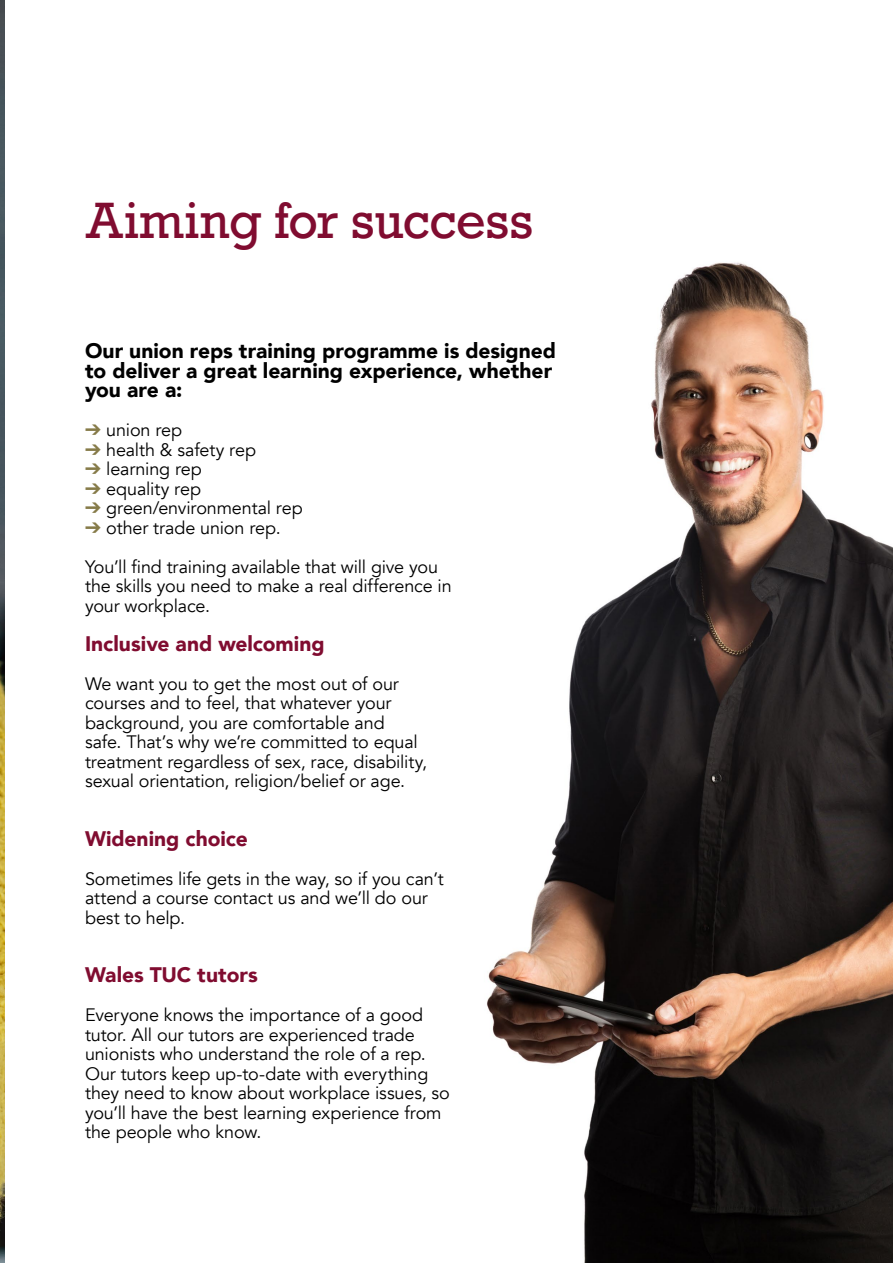
<style>
.page{position:relative;width:893px;height:1263px;background:#fff}
.page>*{position:absolute;margin:0;border:0;box-sizing:border-box;transform-origin:0 0}
.t1{font:48px "Rockwell";letter-spacing:-.01em;color:#800c30}
.t2{font:900 21px/19.5px "Avenir";color:#000}
.t3{font:900 21px "Avenir";color:#800c30}
.t4{font:18px/19.5px "Avenir";letter-spacing:-.01em;color:#000}
.s1{color:#867b49}
</style>
<div class="page">
<img style="left:487px;top:262px;width:406px;height:1001px">
<img style="left:0;top:0;width:4px;height:1263px">
<h1 class="t1" style="left:85px;top:191px;width:450px">Aiming for success</h1>
<p class="t2" style="left:85px;top:340px;width:472px">Our union reps training programme is designed to deliver a great learning experience, whether you are a:</p>
<p class="t4" style="left:85px;top:420px;width:99px"><span class="s1">➔</span> union rep</p>
<p class="t4" style="left:85px;top:440px;width:173px"><span class="s1">➔</span> health &amp; safety rep</p>
<p class="t4" style="left:85px;top:459px;width:118px"><span class="s1">➔</span> learning rep</p>
<p class="t4" style="left:85px;top:479px;width:118px"><span class="s1">➔</span> equality rep</p>
<p class="t4" style="left:85px;top:498px;width:219px"><span class="s1">➔</span> green/environmental rep</p>
<p class="t4" style="left:85px;top:508px;width:354px;line-height:39px"><span class="s1">➔</span> other trade union rep.<br>You’ll find training available that will give you</p>
<p class="t4" style="left:85px;top:576px;width:368px">the skills you need to make a real difference in your workplace.</p>
<p class="t3" style="left:85px;top:625px;width:241px">Inclusive and welcoming</p>
<p class="t4" style="left:85px;top:674px;width:344px">We want you to get the most out of our courses and to feel, that whatever your background, you are comfortable and<br>safe. That’s why we’re committed to equal treatment regardless of sex, race, disability, sexual orientation, religion/belief or age.</p>
<p class="t3" style="left:85px;top:820px;width:164px">Widening choice</p>
<p class="t4" style="left:85px;top:869px;width:360px">Sometimes life gets in the way, so if you can’t attend a course contact us and we’ll do our best to help.</p>
<p class="t3" style="left:85px;top:957px;width:174px">Wales TUC tutors</p>
<p class="t4" style="left:85px;top:1005px;width:366px">Everyone knows the importance of a good tutor. All our tutors are experienced trade unionists who understand the role of a rep.<br>Our tutors keep up-to-date with everything they need to know about workplace issues, so you’ll have the best learning experience from the people who know.</p>
</div>
